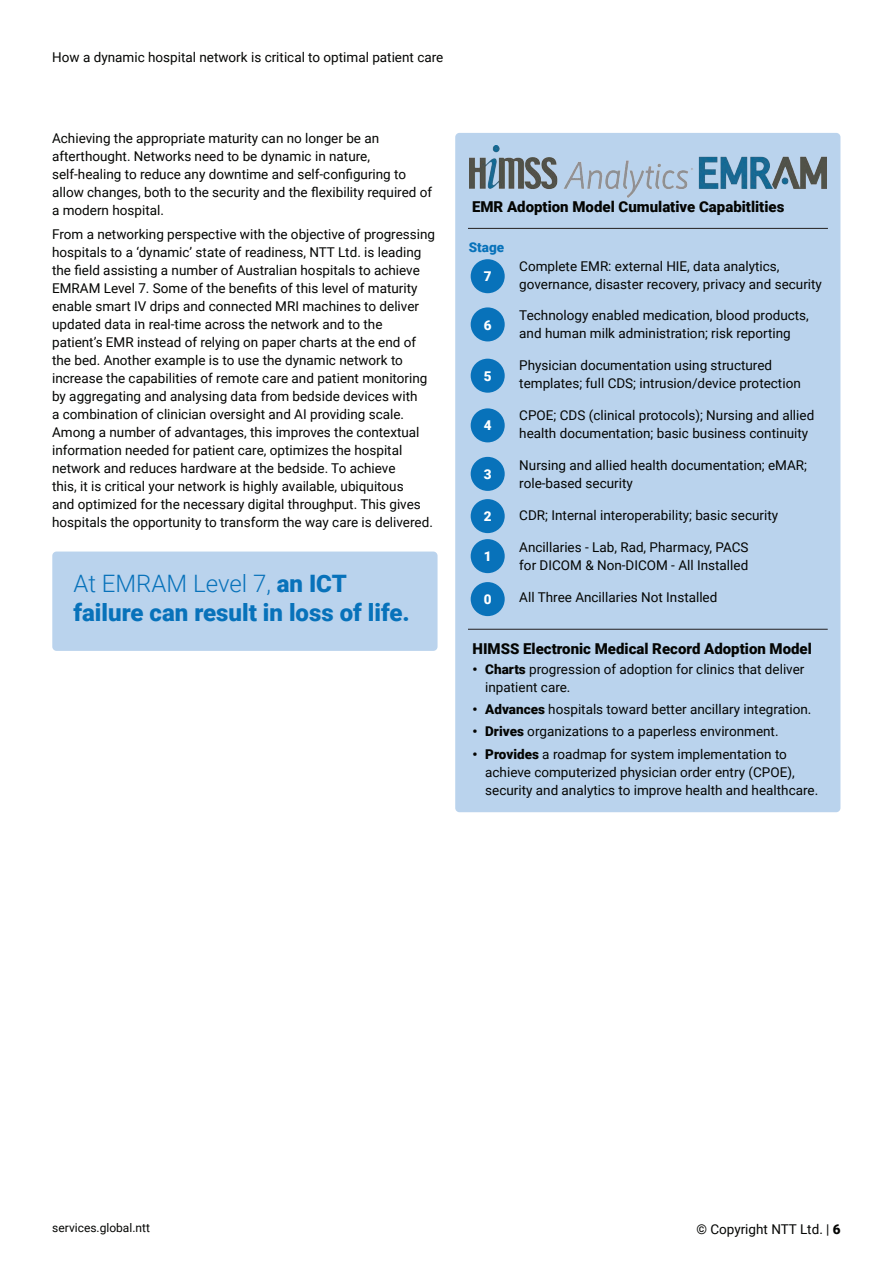
<style>
.page{position:relative;width:893px;height:1263px;background:#fff}
.page>*{position:absolute;margin:0;border:0;box-sizing:border-box;transform-origin:0 0}
.t1{font:900 24px/28.8px "Roboto";color:#0872ba}
.t2{font:900 15px "Roboto";color:#040503}
.t3{font:13.5px/18px "Roboto";color:#040503}
.t4{font:900 13.5px "Roboto";color:#fff}
.t5{font:900 13.5px "Roboto";color:#0872ba}
.t6{font:12px "Roboto";color:#040503}
.s1{font-weight:300}
.s2{font-weight:900}
</style>
<div class="page">
<div style="left:455px;top:133px;width:385px;height:679px;background:#bad3ed;border-radius:4px"></div>
<div style="left:52px;top:551px;width:386px;height:100px;background:#bad3ed;border-radius:4px"></div>
<img style="left:470px;top:146px;width:357px;height:51px">
<hr style="left:468px;top:228px;width:360px;height:1px;background:#231f20">
<div style="left:471px;top:259px;width:34px;height:34px;background:#0872ba;border-radius:50%"></div>
<div style="left:471px;top:359px;width:34px;height:34px;background:#0872ba;border-radius:50%"></div>
<div style="left:471px;top:457px;width:34px;height:34px;background:#0872ba;border-radius:50%"></div>
<div style="left:471px;top:307px;width:34px;height:34px;background:#0872ba;border-radius:50%"></div>
<div style="left:471px;top:408px;width:34px;height:34px;background:#0872ba;border-radius:50%"></div>
<div style="left:471px;top:499px;width:34px;height:34px;background:#0872ba;border-radius:50%"></div>
<div style="left:471px;top:539px;width:34px;height:34px;background:#0872ba;border-radius:50%"></div>
<div style="left:471px;top:582px;width:34px;height:34px;background:#0872ba;border-radius:50%"></div>
<hr style="left:468px;top:629px;width:360px;height:1px;background:#231f20">
<p class="t3" style="left:52px;top:48px;width:392px">How a dynamic hospital network is critical to optimal patient care</p>
<p class="t3" style="left:52px;top:129px;width:382px">Achieving the appropriate maturity can no longer be an afterthought. Networks need to be dynamic in nature, self-healing to reduce any downtime and self-configuring to allow changes, both to the security and the flexibility required of a modern hospital.</p>
<p class="t3" style="left:52px;top:225px;width:385px">From a networking perspective with the objective of progressing hospitals to a ‘dynamic’ state of readiness, NTT Ltd. is leading the field assisting a number of Australian hospitals to achieve EMRAM Level 7. Some of the benefits of this level of maturity enable smart IV drips and connected MRI machines to deliver updated data in real-time across the network and to the patient’s EMR instead of relying on paper charts at the end of the bed. Another example is to use the dynamic network to increase the capabilities of remote care and patient monitoring by aggregating and analysing data from bedside devices with<br>a combination of clinician oversight and AI providing scale.<br>Among a number of advantages, this improves the contextual information needed for patient care, optimizes the hospital network and reduces hardware at the bedside. To achieve<br>this, it is critical your network is highly available, ubiquitous<br>and optimized for the necessary digital throughput. This gives hospitals the opportunity to transform the way care is delivered.</p>
<h1 class="t1" style="left:74px;top:569px;width:338px"><span class="s1">At EMRAM Level 7,</span> an ICT failure can result in loss of life.</h1>
<p class="t2" style="left:472px;top:196px;width:314px">EMR Adoption Model Cumulative Capabitlities</p>
<p class="t5" style="left:469px;top:237px;width:37px">Stage</p>
<p class="t4" style="left:484px;top:267px;width:9px">7</p>
<p class="t4" style="left:484px;top:315px;width:9px">6</p>
<p class="t4" style="left:484px;top:366px;width:9px">5</p>
<p class="t4" style="left:484px;top:416px;width:9px">4</p>
<p class="t4" style="left:484px;top:465px;width:9px">3</p>
<p class="t4" style="left:484px;top:507px;width:9px">2</p>
<p class="t4" style="left:484px;top:547px;width:9px">1</p>
<p class="t4" style="left:484px;top:590px;width:9px">0</p>
<p class="t3" style="left:519px;top:256px;width:304px">Complete EMR: external HIE, data analytics, governance, disaster recovery, privacy and security</p>
<p class="t3" style="left:519px;top:306px;width:291px">Technology enabled medication, blood products, and human milk administration; risk reporting</p>
<p class="t3" style="left:519px;top:356px;width:283px">Physician documentation using structured templates; full CDS; intrusion/device protection</p>
<p class="t3" style="left:519px;top:406px;width:296px">CPOE; CDS (clinical protocols); Nursing and allied health documentation; basic business continuity</p>
<p class="t3" style="left:519px;top:456px;width:289px">Nursing and allied health documentation; eMAR; role-based security</p>
<p class="t3" style="left:519px;top:506px;width:260px">CDR; Internal interoperability; basic security</p>
<p class="t3" style="left:519px;top:537px;width:231px">Ancillaries - Lab, Rad, Pharmacy, PACS for DICOM &amp; Non-DICOM - All Installed</p>
<p class="t3" style="left:519px;top:587px;width:200px">All Three Ancillaries Not Installed</p>
<p class="t2" style="left:472px;top:638px;width:341px">HIMSS Electronic Medical Record Adoption Model</p>
<p class="t3" style="left:485px;top:659px;width:321px;text-indent:-13px"><span class="s2">• Charts</span> progression of adoption for clinics that deliver inpatient care.</p>
<p class="t3" style="left:472px;top:700px;width:340px"><span class="s2">• Advances</span> hospitals toward better ancillary integration.</p>
<p class="t3" style="left:472px;top:722px;width:308px"><span class="s2">• Drives</span> organizations to a paperless environment.</p>
<p class="t3" style="left:485px;top:744px;width:334px;text-indent:-13px"><span class="s2">• Provides</span> a roadmap for system implementation to achieve computerized physician order entry (CPOE), security and analytics to improve health and healthcare.</p>
<p class="t6" style="left:52px;top:1220px;width:99px">services.global.ntt</p>
<p class="t3" style="left:696px;top:1219px;width:146px">© Copyright NTT Ltd. | <span class="s2">6</span></p>
</div>
